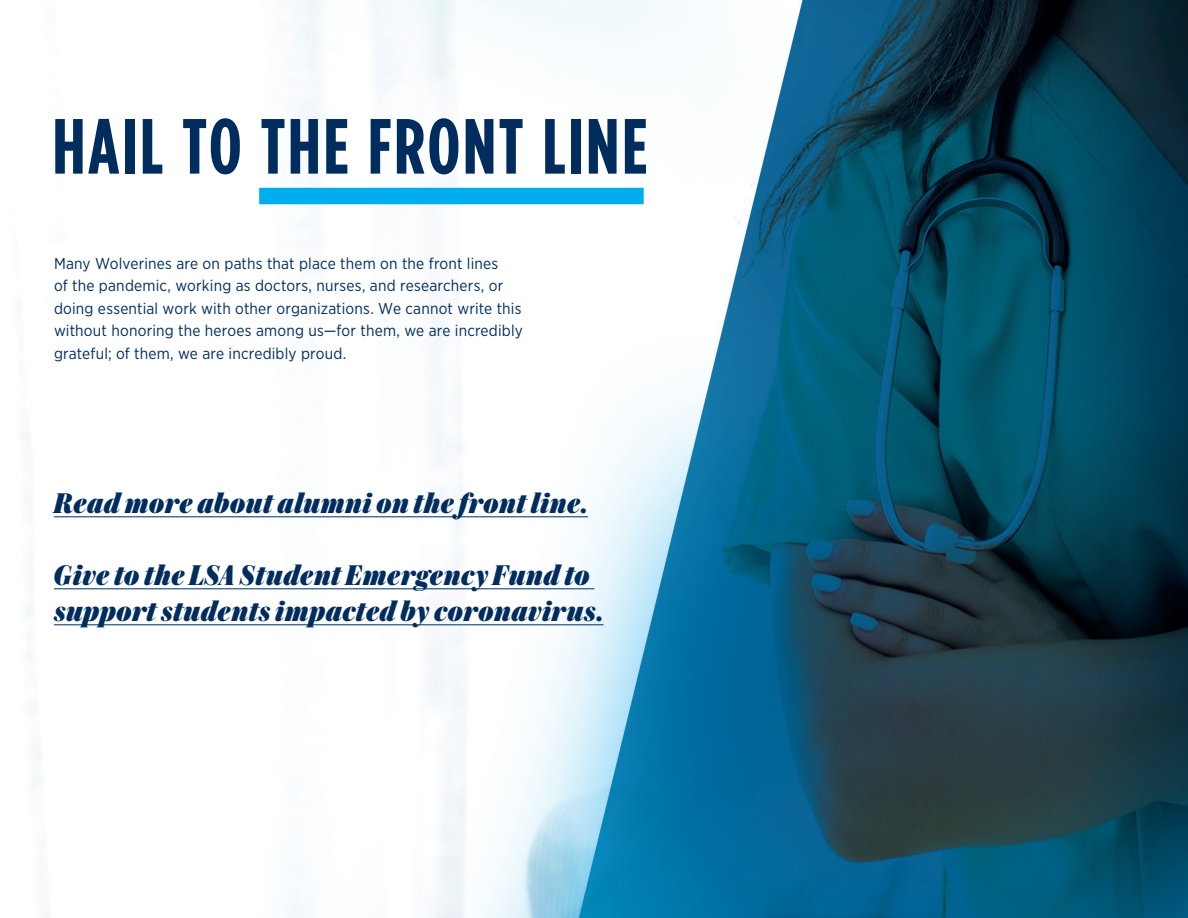
<style>
.page{position:relative;width:1188px;height:918px;background:#fff}
.page>*{position:absolute;margin:0;border:0;box-sizing:border-box;transform-origin:0 0}
.t1{font:700 78px "Gotham Condensed";letter-spacing:.035em;color:#002d5e}
.t2{font:italic 700 expanded 30px/36px "Austin News Headline Cond";letter-spacing:.02em;color:#002d5e}
.Body_Copy_for_Header{font:15.75px/22.5px "Gotham Narrow";letter-spacing:.015em;color:#002d5e}
</style>
<div class="page">
<img style="left:22px;top:0;width:1166px;height:918px">
<div style="left:259px;top:188px;width:385px;height:16px;background:#00aeef"></div>
<hr style="left:54px;top:516px;width:534px;height:1px;background:#002d5e">
<hr style="left:54px;top:588px;width:540px;height:1px;background:#002d5e">
<hr style="left:54px;top:624px;width:550px;height:1px;background:#002d5e">
<p class="t1" style="left:52px;top:101px;width:597px">HAIL TO THE FRONT LINE</p>
<p class="Body_Copy_for_Header" style="left:54px;top:251px;width:470px">Many Wolverines are on paths that place them on the front lines<br>of the pandemic, working as doctors, nurses, and researchers, or doing essential work with other organizations. We cannot write this without honoring the heroes among us—for them, we are incredibly grateful; of them, we are incredibly proud.</p>
<p class="t2" style="left:54px;top:484px;width:536px">Read more about alumni on the front line.</p>
<p class="t2" style="left:54px;top:556px;width:551px">Give to the LSA Student Emergency Fund to support students impacted by coronavirus.</p>
</div>
